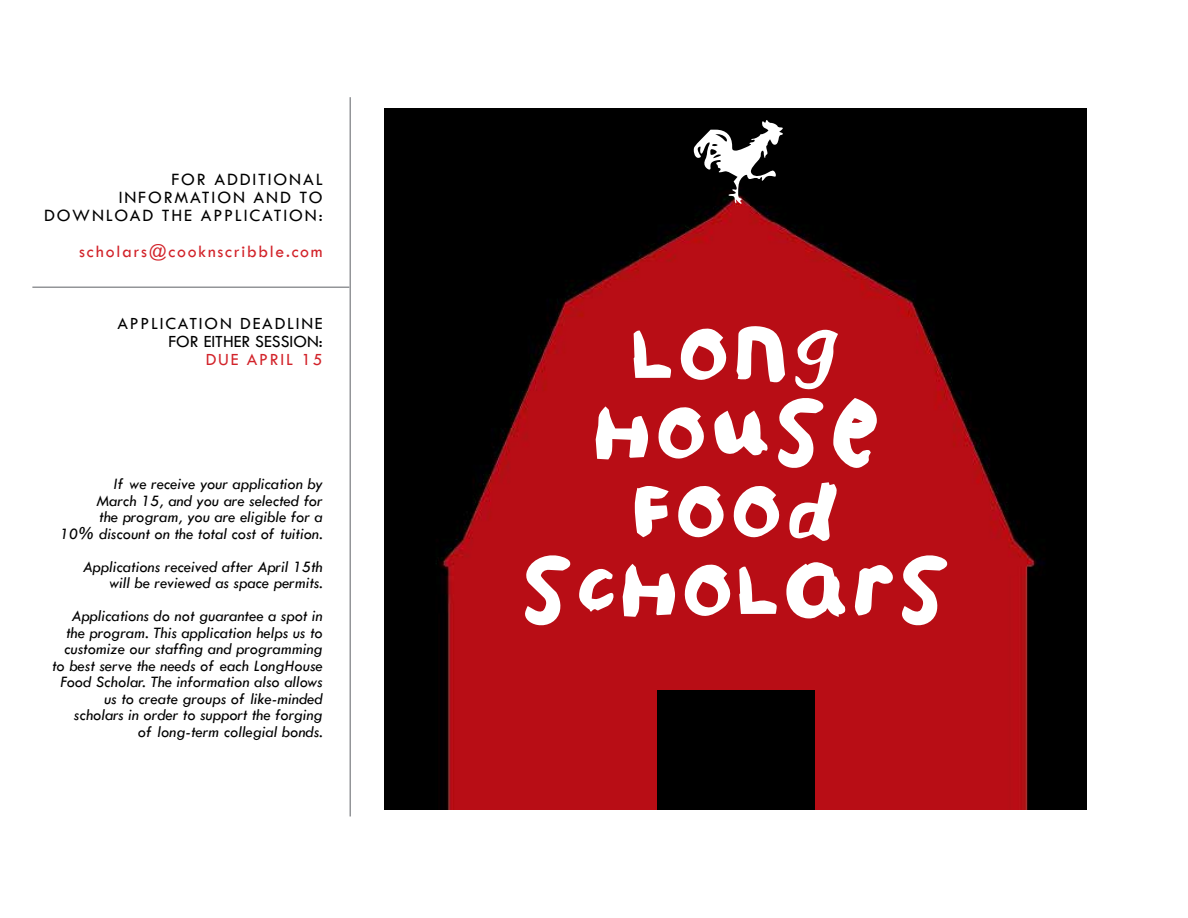
<style>
.page{position:relative;width:1188px;height:918px;background:#fff}
.page>*{position:absolute;margin:0;border:0;box-sizing:border-box;transform-origin:0 0}
.t1{font:69.9px/78.8px "Childs Play Age Nine";letter-spacing:.08em;color:#fff;text-align:center}
.t2{font:18px "Tw Cen";letter-spacing:.1em;color:#000}
.t3{font:17.7px "Tw Cen";letter-spacing:.1em;color:#d2232a}
.t4{font:17.7px/18px "Tw Cen";letter-spacing:.1em;color:#000}
.t5{font:italic 16.5px/16.5px "Tw Cen";color:#000;text-align:right}
</style>
<div class="page">
<img style="left:385px;top:108px;width:702px;height:702px">
<div style="left:658px;top:691px;width:157px;height:119px;background:#000"></div>
<svg style="left:694px;top:120px;width:89px;height:84px"></svg>
<hr style="left:350px;top:97px;width:1px;height:719px;background:#939598">
<hr style="left:32px;top:286px;width:317px;height:2px;background:#939598">
<p class="t2" style="left:172px;top:168px;width:55px">FOR ADDITIONAL</p>
<p class="t2" style="left:119px;top:186px;width:12px">INFO</p>
<p class="t2" style="left:164px;top:186px;width:148px">RMATION AND TO</p>
<p class="t2" style="left:44px;top:204px;width:15px">DOWNLOAD</p>
<p class="t2" style="left:162px;top:204px;width:11px">THE</p>
<p class="t2" style="left:201px;top:204px;width:12px">APPLICATION</p>
<p class="t2" style="left:319px;top:204px;width:5px">:</p>
<p class="t3" style="left:79px;top:241px;width:245px">SCHOLARS@COOKNSCRIBBLE.COM</p>
<p class="t4" style="left:169px;top:314px;width:156px;text-indent:-51px">APPLICATION DEADLINE<br>FOR</p>
<p class="t4" style="left:204px;top:332px;width:9px">EITHER</p>
<p class="t4" style="left:255px;top:332px;width:10px">SESSION</p>
<p class="t4" style="left:319px;top:332px;width:5px">:</p>
<p class="t3" style="left:206px;top:349px;width:63px">DUE APRIL</p>
<p class="t3" style="left:301px;top:349px;width:23px">15</p>
<p class="t5" style="left:60px;top:476px;width:264px">If we receive your application by<br>March 15, and you are selected for<br>the program, you are eligible for a<br>10% discount on the total cost of tuition.</p>
<p class="t5" style="left:83px;top:558px;width:242px">Applications received after April 15th will be reviewed as space permits.</p>
<p class="t5" style="left:52px;top:608px;width:272px">Applications do not guarantee a spot in the program. This application helps us to customize our staffing and programming to best serve the needs of each LongHouse Food Scholar. The information also allows us to create groups of like-minded scholars in order to support the forging<br>of long-term collegial bonds.</p>
<h1 class="t1" style="left:523px;top:315px;width:428px">LONG<br>HOUSE<br>FOOD<br>SCHOLARS</h1>
</div>
